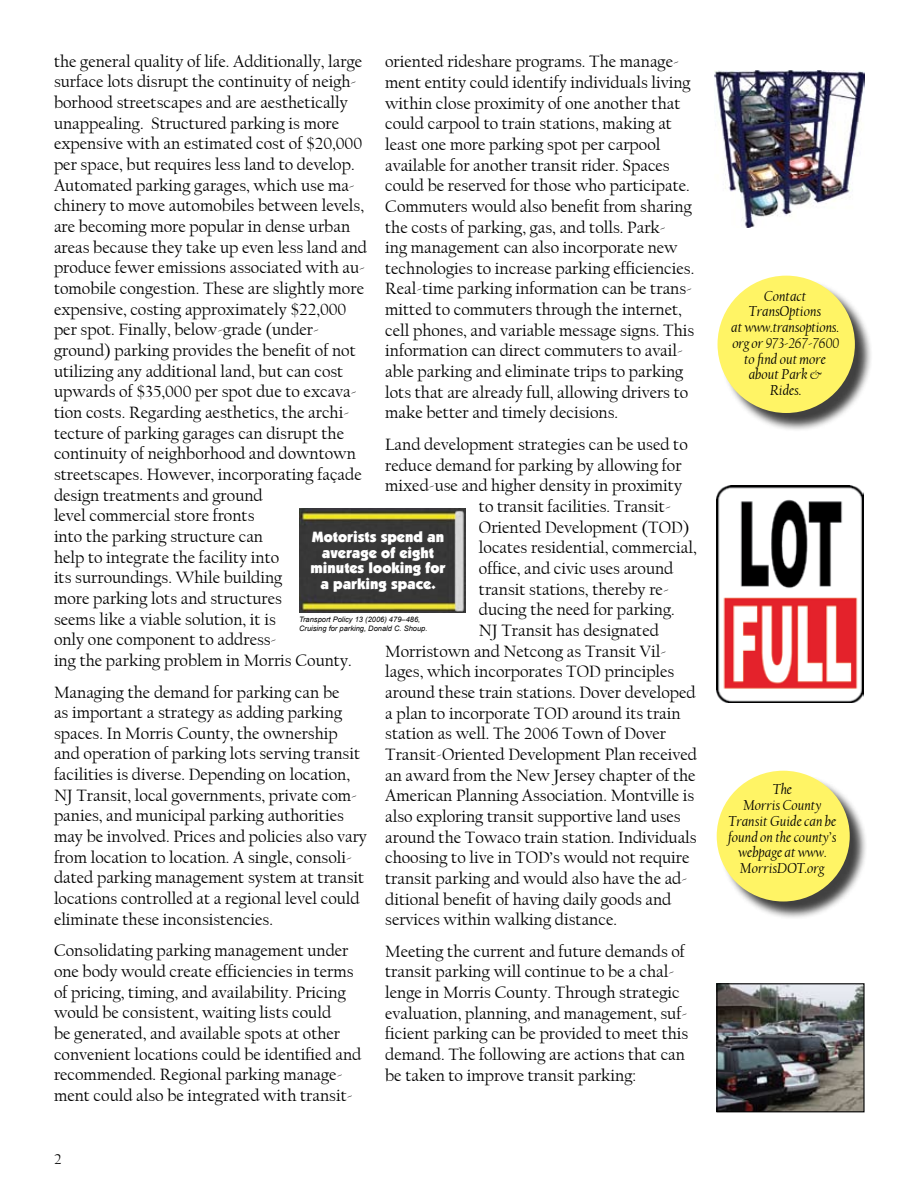
<style>
.page{position:relative;width:918px;height:1188px;background:#fff}
.page>*{position:absolute;margin:0;border:0;box-sizing:border-box;transform-origin:0 0}
.t1{font:17.25px/20.7px "Californian FB";color:#000}
.t2{font:italic 15px/15.8px "Californian FB";color:#000;text-align:center}
.t3{font:900 15px/15.8px "Kabel IT Cby BT";color:#fff;text-align:center}
.t4{font:15px "Californian FB";color:#000}
.t5{font:italic 7.5px/9px "Arial";color:#000}
</style>
<div class="page">
<img style="left:718px;top:985px;width:145px;height:125px">
<div style="left:716px;top:983px;width:149px;height:129px;border:1px solid #000"></div>
<img style="left:715px;top:70px;width:149px;height:158px">
<img style="left:716px;top:485px;width:148px;height:217px">
<div style="left:720px;top:278px;width:160px;height:160px;background:#000;opacity:.75"></div>
<div style="left:718px;top:276px;width:137px;height:137px;background:#fff465;border-radius:50%"></div>
<div style="left:719px;top:773px;width:158px;height:153px;background:#000;opacity:.75"></div>
<div style="left:717px;top:771px;width:133px;height:131px;background:#fff465;border-radius:50%"></div>
<img style="left:299px;top:509px;width:166px;height:104px">
<p class="t1" style="left:54px;top:51px;width:315px">the general quality of life. Additionally, large surface lots disrupt the continuity of neigh&shy;borhood streetscapes and are aesthetically unappealing. Structured parking is more expensive with an estimated cost of $20,000 per space, but requires less land to develop.<br>Automated parking garages, which use ma&shy;chinery to move automobiles between levels, are becoming more popular in dense urban areas because they take up even less land and produce fewer emissions associated with au&shy;tomobile congestion. These are slightly more expensive, costing approximately $22,000 per spot. Finally, below-grade (under&shy;ground) parking provides the benefit of not utilizing any additional land, but can cost upwards of $35,000 per spot due to excava&shy;tion costs. Regarding aesthetics, the archi&shy;tecture of parking garages can disrupt the continuity of neighborhood and downtown streetscapes. However, incorporating façade design treatments and ground<br>level commercial store fronts<br>into the parking structure can<br>help to integrate the facility into<br>its surroundings. While building<br>more parking lots and structures<br>seems like a viable solution, it is<br>only one component to address-<br>ing the parking problem in Morris County.</p>
<p class="t1" style="left:54px;top:682px;width:315px">Managing the demand for parking can be<br>as important a strategy as adding parking spaces. In Morris County, the ownership and operation of parking lots serving transit facilities is diverse. Depending on location, NJ Transit, local governments, private com&shy;panies, and municipal parking authorities may be involved. Prices and policies also vary from location to location. A single, consoli&shy;dated parking management system at transit locations controlled at a regional level could eliminate these inconsistencies.</p>
<p class="t1" style="left:54px;top:941px;width:309px">Consolidating parking management under one body would create efficiencies in terms of pricing, timing, and availability. Pricing would be consistent, waiting lists could<br>be generated, and available spots at other convenient locations could be identified and recommended. Regional parking manage&shy;ment could also be integrated with transit-</p>
<p class="t1" style="left:385px;top:51px;width:311px">oriented rideshare programs. The manage&shy;ment entity could identify individuals living within close proximity of one another that could carpool to train stations, making at least one more parking spot per carpool available for another transit rider. Spaces could be reserved for those who participate.<br>Commuters would also benefit from sharing the costs of parking, gas, and tolls. Park-<br>ing management can also incorporate new technologies to increase parking efficiencies.<br>Real-time parking information can be trans&shy;mitted to commuters through the internet, cell phones, and variable message signs. This information can direct commuters to avail&shy;able parking and eliminate trips to parking lots that are already full, allowing drivers to make better and timely decisions.</p>
<p class="t1" style="left:385px;top:434px;width:304px">Land development strategies can be used to</p>
<p class="t1" style="left:385px;top:455px;width:298px">reduce demand for parking by allowing for</p>
<p class="t1" style="left:385px;top:476px;width:298px">mixed-use and higher density in proximity</p>
<p class="t1" style="left:479px;top:496px;width:193px">to transit facilities. Transit-</p>
<p class="t1" style="left:479px;top:517px;width:212px">Oriented Development (TOD)</p>
<p class="t1" style="left:479px;top:537px;width:219px">locates residential, commercial,</p>
<p class="t1" style="left:479px;top:558px;width:196px">office, and civic uses around</p>
<p class="t1" style="left:479px;top:579px;width:191px">transit stations, thereby re-</p>
<p class="t1" style="left:479px;top:599px;width:197px">ducing the need for parking.</p>
<p class="t1" style="left:479px;top:620px;width:181px">NJ Transit has designated</p>
<p class="t1" style="left:385px;top:641px;width:283px">Morristown and Netcong as Transit Vil-</p>
<p class="t1" style="left:385px;top:661px;width:291px">lages, which incorporates TOD principles</p>
<p class="t1" style="left:385px;top:682px;width:312px">around these train stations. Dover developed</p>
<p class="t1" style="left:385px;top:703px;width:297px">a plan to incorporate TOD around its train</p>
<p class="t1" style="left:385px;top:723px;width:283px">station as well. The 2006 Town of Dover</p>
<p class="t1" style="left:385px;top:744px;width:313px">Transit-Oriented Development Plan received</p>
<p class="t1" style="left:385px;top:765px;width:312px">an award from the New Jersey chapter of the</p>
<p class="t1" style="left:385px;top:785px;width:311px">American Planning Association. Montville is</p>
<p class="t1" style="left:385px;top:806px;width:297px">also exploring transit supportive land uses</p>
<p class="t1" style="left:385px;top:827px;width:313px">around the Towaco train station. Individuals</p>
<p class="t1" style="left:385px;top:847px;width:306px">choosing to live in TOD’s would not require</p>
<p class="t1" style="left:385px;top:868px;width:304px">transit parking and would also have the ad-</p>
<p class="t1" style="left:385px;top:889px;width:288px">ditional benefit of having daily goods and</p>
<p class="t1" style="left:385px;top:909px;width:233px">services within walking distance.</p>
<p class="t1" style="left:385px;top:941px;width:305px">Meeting the current and future demands of transit parking will continue to be a chal&shy;lenge in Morris County. Through strategic evaluation, planning, and management, suf&shy;ficient parking can be provided to meet this demand. The following are actions that can be taken to improve transit parking:</p>
<p class="t3" style="left:311px;top:528px;width:136px">Motorists spend an average of eight minutes looking for a parking space.</p>
<p class="t5" style="left:299px;top:615px;width:130px">Transport Policy 13 (2006) 479–486,<br>Cruising for parking, Donald C. Shoup.</p>
<p class="t4" style="left:54px;top:1151px;width:9px">2</p>
<p class="t2" style="left:731px;top:288px;width:110px">Contact<br>TransOptions<br>at www.transoptions. org or 973-267-7600 to find out more about Park &amp;<br>Rides.</p>
<p class="t2" style="left:728px;top:782px;width:110px">The<br>Morris County<br>Transit Guide can be found on the county’s webpage at www.<br>MorrisDOT.org</p>
</div>
